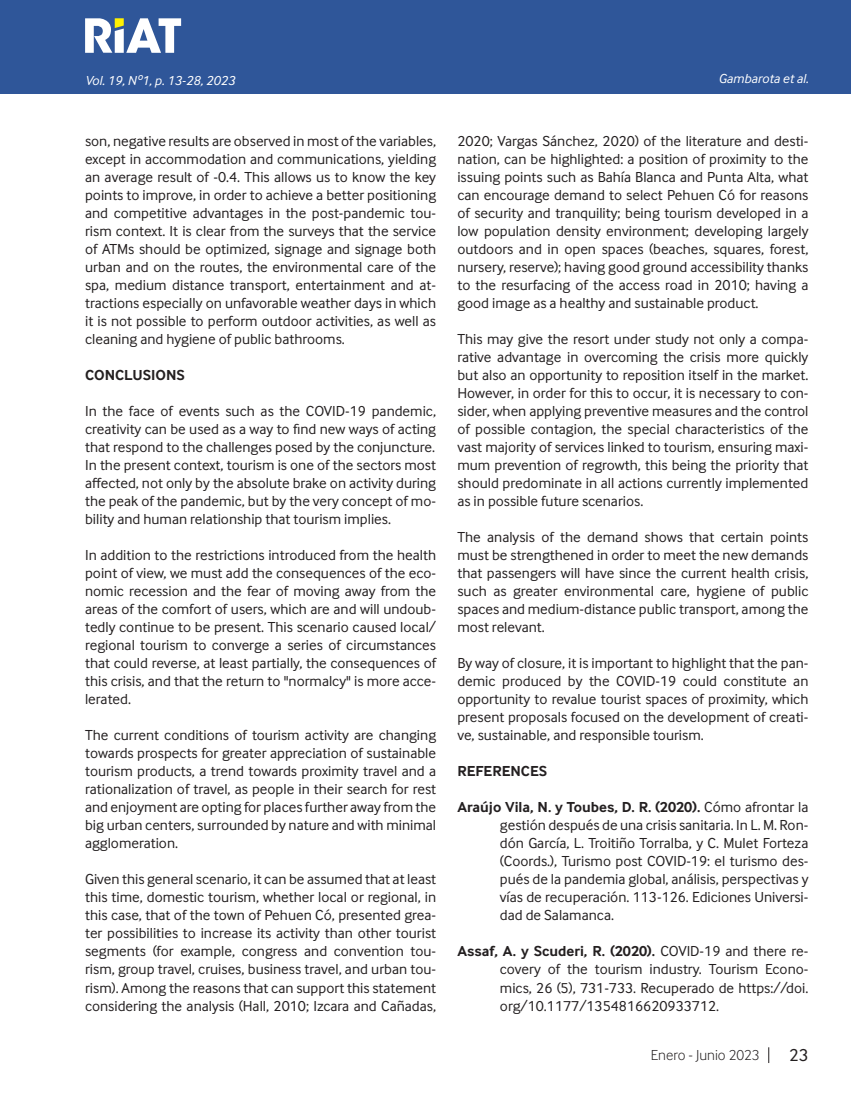
<style>
.page{position:relative;width:851px;height:1106px;background:#fff}
.page>*{position:absolute;margin:0;border:0;box-sizing:border-box;transform-origin:0 0}
.t1{font:18px "Inter Face";color:#231f20}
.Cuerpo_de_Texto{font:15px/18px "Inter Face";color:#231f20;text-align:justify}
.Cuerpo_de_Texto-2{font:700 15px "Inter Face";color:#231f20}
.t2{font:300 15px "Inter Face";color:#231f20}
.Cuño_de_pagina{font:italic 13.5px "Inter Face";color:#fff}
.s1{font-weight:700}
</style>
<div class="page">
<div style="left:0;top:0;width:850px;height:94px;background:#2f5699"></div>
<svg style="left:768px;top:1047px;width:1px;height:16px"></svg>
<svg style="left:85px;top:18px;width:96px;height:35px"></svg>
<p class="Cuño_de_pagina" style="left:85px;top:72px;width:151px">Vol. 19, Nº1, p. 13-28, 2023</p>
<p class="Cuño_de_pagina" style="left:718px;top:71px;width:91px">Gambarota et al.</p>
<p class="Cuerpo_de_Texto" style="left:85px;top:132px;width:352px">son, negative results are observed in most of the variables, except in accommodation and communications, yielding an average result of -0.4. This allows us to know the key points to improve, in order to achieve a better positioning and competitive advantages in the post-pandemic tou&shy;rism context. It is clear from the surveys that the service of ATMs should be optimized, signage and signage both urban and on the routes, the environmental care of the spa, medium distance transport, entertainment and at&shy;tractions especially on unfavorable weather days in which it is not possible to perform outdoor activities, as well as cleaning and hygiene of public bathrooms.</p>
<p class="Cuerpo_de_Texto-2" style="left:85px;top:366px;width:101px">CONCLUSIONS</p>
<p class="Cuerpo_de_Texto" style="left:85px;top:402px;width:352px">In the face of events such as the COVID-19 pandemic, creativity can be used as a way to find new ways of acting that respond to the challenges posed by the conjuncture.</p>
<p class="Cuerpo_de_Texto" style="left:85px;top:456px;width:352px">In the present context, tourism is one of the sectors most affected, not only by the absolute brake on activity during the peak of the pandemic, but by the very concept of mo&shy;bility and human relationship that tourism implies.</p>
<p class="Cuerpo_de_Texto" style="left:85px;top:546px;width:352px">In addition to the restrictions introduced from the health point of view, we must add the consequences of the eco&shy;nomic recession and the fear of moving away from the areas of the comfort of users, which are and will undoub&shy;tedly continue to be present. This scenario caused local/ regional tourism to converge a series of circumstances that could reverse, at least partially, the consequences of this crisis, and that the return to "normalcy" is more acce&shy;lerated.</p>
<p class="Cuerpo_de_Texto" style="left:85px;top:726px;width:352px">The current conditions of tourism activity are changing towards prospects for greater appreciation of sustainable tourism products, a trend towards proximity travel and a rationalization of travel, as people in their search for rest and enjoyment are opting for places further away from the big urban centers, surrounded by nature and with minimal agglomeration.</p>
<p class="Cuerpo_de_Texto" style="left:85px;top:870px;width:352px">Given this general scenario, it can be assumed that at least this time, domestic tourism, whether local or regional, in this case, that of the town of Pehuen Có, presented grea&shy;ter possibilities to increase its activity than other tourist segments (for example, congress and convention tou&shy;rism, group travel, cruises, business travel, and urban tou&shy;rism). Among the reasons that can support this statement considering the analysis (Hall, 2010; Izcara and Cañadas,</p>
<p class="Cuerpo_de_Texto" style="left:457px;top:132px;width:352px">2020; Vargas Sánchez, 2020) of the literature and desti&shy;nation, can be highlighted: a position of proximity to the issuing points such as Bahía Blanca and Punta Alta, what can encourage demand to select Pehuen Có for reasons of security and tranquility; being tourism developed in a low population density environment; developing largely outdoors and in open spaces (beaches, squares, forest, nursery, reserve); having good ground accessibility thanks to the resurfacing of the access road in 2010; having a good image as a healthy and sustainable product.</p>
<p class="Cuerpo_de_Texto" style="left:457px;top:330px;width:352px">This may give the resort under study not only a compa&shy;rative advantage in overcoming the crisis more quickly but also an opportunity to reposition itself in the market.<br>However, in order for this to occur, it is necessary to con&shy;sider, when applying preventive measures and the control of possible contagion, the special characteristics of the vast majority of services linked to tourism, ensuring maxi&shy;mum prevention of regrowth, this being the priority that should predominate in all actions currently implemented as in possible future scenarios.</p>
<p class="Cuerpo_de_Texto" style="left:457px;top:528px;width:352px">The analysis of the demand shows that certain points must be strengthened in order to meet the new demands that passengers will have since the current health crisis, such as greater environmental care, hygiene of public spaces and medium-distance public transport, among the most relevant.</p>
<p class="Cuerpo_de_Texto" style="left:457px;top:654px;width:352px">By way of closure, it is important to highlight that the pan&shy;demic produced by the COVID-19 could constitute an opportunity to revalue tourist spaces of proximity, which present proposals focused on the development of creati&shy;ve, sustainable, and responsible tourism.</p>
<p class="Cuerpo_de_Texto-2" style="left:457px;top:762px;width:91px">REFERENCES</p>
<p class="Cuerpo_de_Texto" style="left:500px;top:798px;width:310px;text-indent:-43px"><span class="s1">Araújo Vila, N. y Toubes, D. R. (2020).</span> Cómo afrontar la gestión después de una crisis sanitaria. In L. M. Ron&shy;dón García, L. Troitiño Torralba, y C. Mulet Forteza (Coords.), Turismo post COVID-19: el turismo des&shy;pués de la pandemia global, análisis, perspectivas y vías de recuperación. 113-126. Ediciones Universi&shy;dad de Salamanca.</p>
<p class="Cuerpo_de_Texto" style="left:500px;top:942px;width:310px;text-indent:-43px"><span class="s1">Assaf, A. y Scuderi, R. (2020).</span> COVID-19 and there re&shy;covery of the tourism industry. Tourism Econo&shy;mics, 26 (5), 731-733. Recuperado de https://doi. org/10.1177/1354816620933712.</p>
<p class="t2" style="left:651px;top:1046px;width:110px">Enero - Junio 2023</p>
<p class="t1" style="left:789px;top:1045px;width:21px">23</p>
</div>
